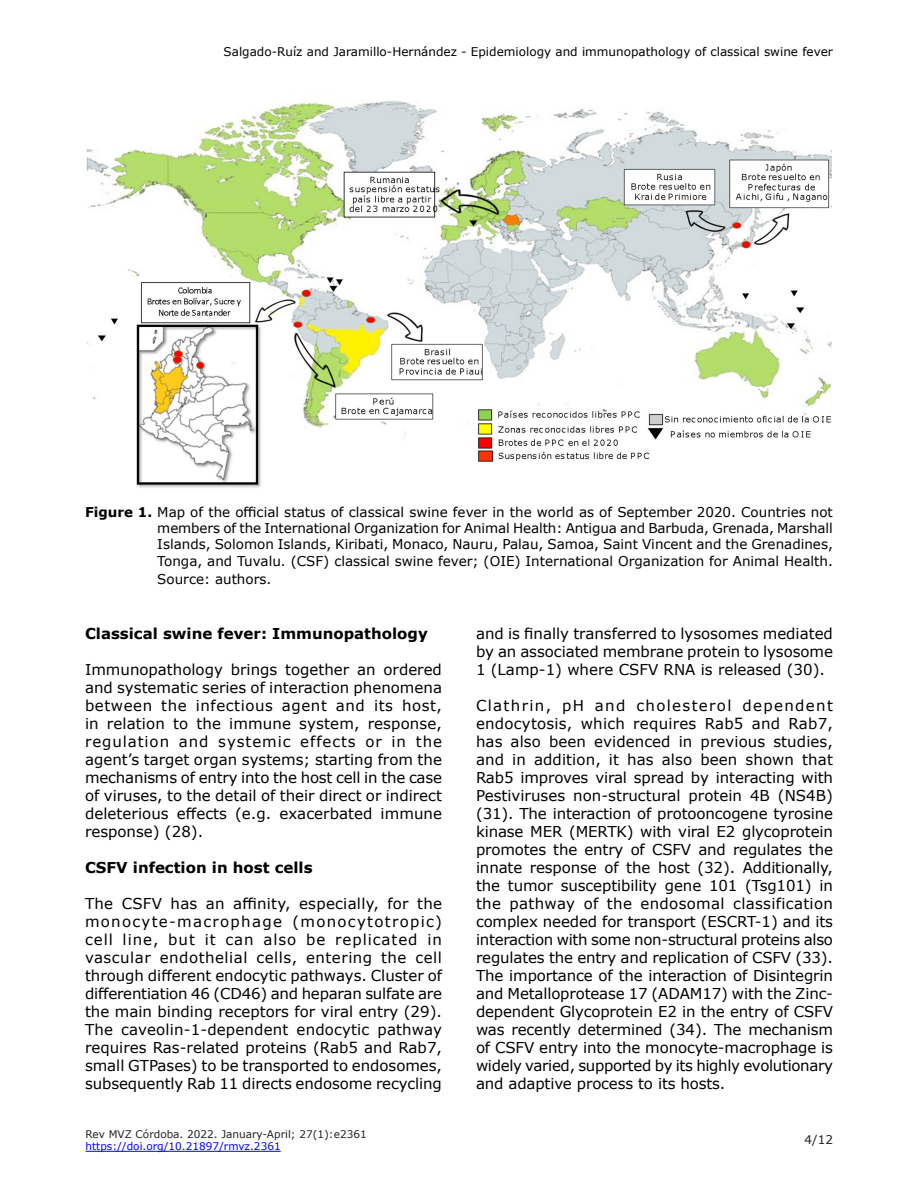
<style>
.page{position:relative;width:918px;height:1188px;background:#fff}
.page>*{position:absolute;margin:0;border:0;box-sizing:border-box;transform-origin:0 0}
.t1{font:15px/18px "Verdana";letter-spacing:-.005em;color:#000;text-align:justify}
.t2{font:700 15px "Verdana";color:#000}
.t3{font:13.5px/16.2px "Verdana";color:#000;text-align:justify}
.t4{font:12px "Verdana";color:#000}
.t5{font:12px "Verdana";color:#231f20}
.t6{font:10.5px "Verdana";color:#231f20}
.t7{font:10.5px "Verdana";color:#00f}
.s1{font-weight:700}
</style>
<div class="page">
<hr style="left:86px;top:1151px;width:195px;height:1px;background:#00f">
<img style="left:86px;top:101px;width:746px;height:387px">
<p class="t4" style="left:224px;top:43px;width:611px">Salgado-Ruíz and Jaramillo-Hernández - Epidemiology and immunopathology of classical swine fever</p>
<p class="t3" style="left:157px;top:504px;width:677px;text-indent:-72px"><span class="s1">Figure 1.</span> Map of the official status of classical swine fever in the world as of September 2020. Countries not members of the International Organization for Animal Health: Antigua and Barbuda, Grenada, Marshall Islands, Solomon Islands, Kiribati, Monaco, Nauru, Palau, Samoa, Saint Vincent and the Grenadines, Tonga, and Tuvalu. (CSF) classical swine fever; (OIE) International Organization for Animal Health.</p>
<p class="t3" style="left:157px;top:571px;width:116px">Source: authors.</p>
<p class="t2" style="left:85px;top:622px;width:344px">Classical swine fever: Immunopathology</p>
<p class="t1" style="left:85px;top:660px;width:359px">Immunopathology brings together an ordered and systematic series of interaction phenomena between the infectious agent and its host, in relation to the immune system, response, regulation and systemic effects or in the agent’s target organ systems; starting from the mechanisms of entry into the host cell in the case of viruses, to the detail of their direct or indirect deleterious effects (e.g. exacerbated immune response) (28).</p>
<p class="t2" style="left:85px;top:856px;width:229px">CSFV infection in host cells</p>
<p class="t1" style="left:85px;top:894px;width:359px">The CSFV has an affinity, especially, for the monocyte-macrophage (monocytotropic) cell line, but it can also be replicated in vascular endothelial cells, entering the cell through different endocytic pathways. Cluster of differentiation 46 (CD46) and heparan sulfate are the main binding receptors for viral entry (29).<br>The caveolin-1-dependent endocytic pathway requires Ras-related proteins (Rab5 and Rab7, small GTPases) to be transported to endosomes, subsequently Rab 11 directs endosome recycling</p>
<p class="t6" style="left:86px;top:1127px;width:283px">Rev MVZ Córdoba. 2022. January-April; 27(1):e2361</p>
<p class="t7" style="left:86px;top:1139px;width:197px">https://doi.org/10.21897/rmvz.2361</p>
<p class="t1" style="left:476px;top:624px;width:359px">and is finally transferred to lysosomes mediated by an associated membrane protein to lysosome 1 (Lamp-1) where CSFV RNA is released (30).</p>
<p class="t1" style="left:476px;top:696px;width:359px">Clathrin, pH and cholesterol dependent endocytosis, which requires Rab5 and Rab7, has also been evidenced in previous studies, and in addition, it has also been shown that Rab5 improves viral spread by interacting with Pestiviruses non-structural protein 4B (NS4B) (31). The interaction of protooncogene tyrosine kinase MER (MERTK) with viral E2 glycoprotein promotes the entry of CSFV and regulates the innate response of the host (32). Additionally, the tumor susceptibility gene 101 (Tsg101) in the pathway of the endosomal classification complex needed for transport (ESCRT-1) and its interaction with some non-structural proteins also regulates the entry and replication of CSFV (33).<br>The importance of the interaction of Disintegrin and Metalloprotease 17 (ADAM17) with the Zinc&shy;dependent Glycoprotein E2 in the entry of CSFV was recently determined (34). The mechanism of CSFV entry into the monocyte-macrophage is widely varied, supported by its highly evolutionary and adaptive process to its hosts.</p>
<p class="t5" style="left:805px;top:1132px;width:30px">4/12</p>
</div>
